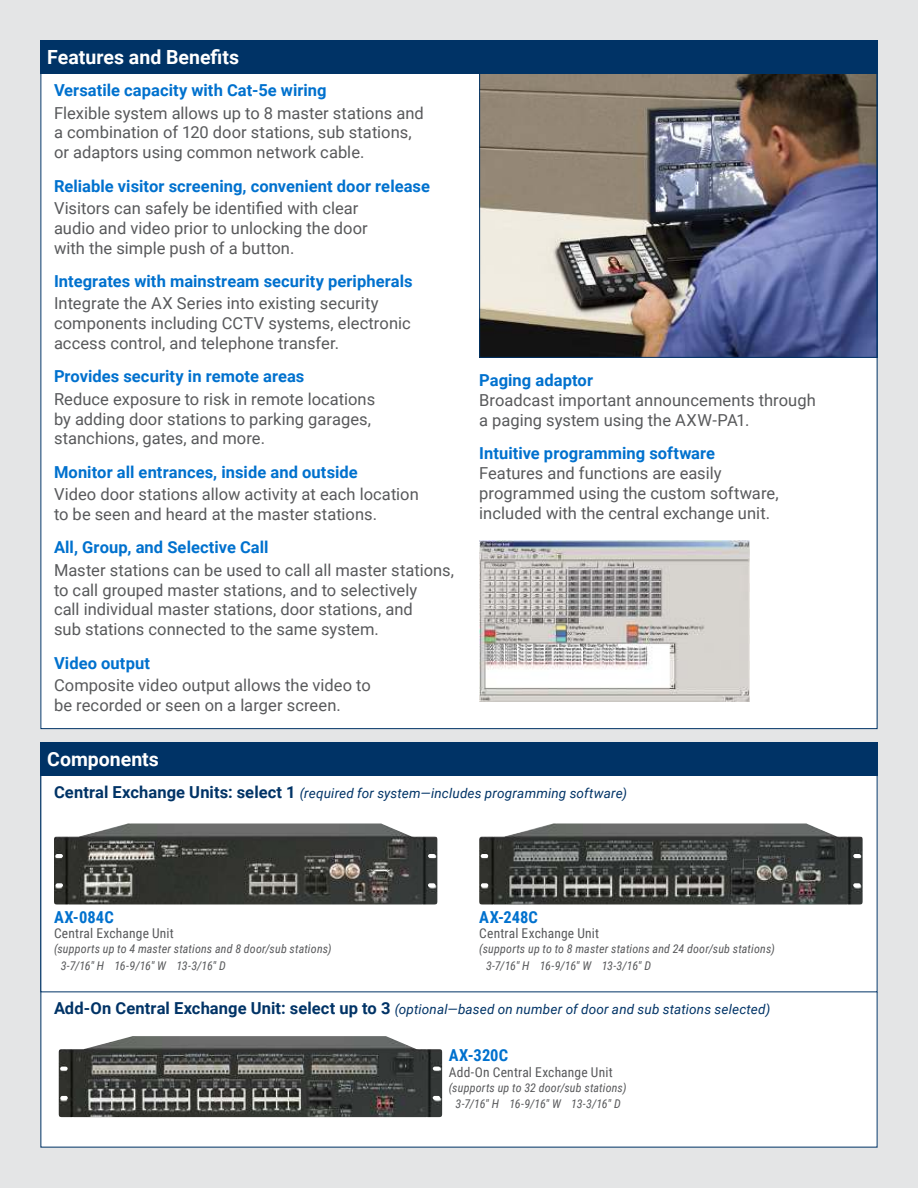
<style>
.page{position:relative;width:918px;height:1188px;background:#e4e5e6}
.page>*{position:absolute;margin:0;border:0;box-sizing:border-box;transform-origin:0 0}
.t1{font:700 19.5px "Roboto";color:#fff}
.t2{font:16.5px/19.8px "Roboto";color:#58595b}
.t3{font:700 16.5px "Roboto";letter-spacing:.005em;color:#0071ce}
.t4{font:700 16.5px "Roboto Condensed";letter-spacing:.01em;color:#0071ce}
.t5{font:italic 13.5px "Roboto";letter-spacing:.01em;color:#036}
.t6{font:13.5px "Roboto Condensed";letter-spacing:.015em;color:#58595b}
.t7{font:italic 12px/16.6px "Roboto Condensed";letter-spacing:.015em;color:#58595b}
.s1{font-weight:700;font-style:normal;font-size:16.5px}
</style>
<div class="page">
<div style="left:41px;top:743px;width:836px;height:404px;background:#fff"></div>
<div style="left:41px;top:41px;width:836px;height:688px;background:#fff"></div>
<img style="left:481px;top:74px;width:394px;height:282px">
<div style="left:41px;top:40px;width:837px;height:34px;background:#036"></div>
<div style="left:41px;top:742px;width:837px;height:34px;background:#036"></div>
<img style="left:54px;top:824px;width:383px;height:81px">
<img style="left:479px;top:824px;width:384px;height:81px">
<img style="left:59px;top:1036px;width:383px;height:81px">
<img style="left:479px;top:540px;width:270px;height:162px">
<p class="t1" style="left:47px;top:44px;width:193px">Features and Benefits</p>
<p class="t3" style="left:54px;top:84px;width:274px">Versatile capacity with Cat‑5e wiring</p>
<p class="t2" style="left:54px;top:103px;width:371px">Flexible system allows up to 8 master stations and a combination of 120 door stations, sub stations, or adaptors using common network cable.</p>
<p class="t3" style="left:54px;top:179px;width:377px">Reliable visitor screening, convenient door release</p>
<p class="t2" style="left:54px;top:198px;width:315px">Visitors can safely be identified with clear audio and video prior to unlocking the door with the simple push of a button.</p>
<p class="t3" style="left:54px;top:274px;width:360px">Integrates with mainstream security peripherals</p>
<p class="t2" style="left:54px;top:294px;width:358px">Integrate the AX Series into existing security components including CCTV systems, electronic access control, and telephone transfer.</p>
<p class="t3" style="left:54px;top:365px;width:252px">Provides security in remote areas</p>
<p class="t2" style="left:54px;top:389px;width:323px">Reduce exposure to risk in remote locations by adding door stations to parking garages, stanchions, gates, and more.</p>
<p class="t3" style="left:54px;top:460px;width:305px">Monitor all entrances, inside and outside</p>
<p class="t2" style="left:54px;top:485px;width:366px">Video door stations allow activity at each location to be seen and heard at the master stations.</p>
<p class="t3" style="left:54px;top:536px;width:216px">All, Group, and Selective Call</p>
<p class="t2" style="left:54px;top:560px;width:402px">Master stations can be used to call all master stations, to call grouped master stations, and to selectively<br>call individual master stations, door stations, and<br>sub stations connected to the same system.</p>
<p class="t3" style="left:54px;top:656px;width:98px">Video output</p>
<p class="t2" style="left:54px;top:675px;width:318px">Composite video output allows the video to be recorded or seen on a larger screen.</p>
<p class="t3" style="left:479px;top:374px;width:115px">Paging adaptor</p>
<p class="t2" style="left:479px;top:390px;width:338px">Broadcast important announcements through a paging system using the AXW-PA1.</p>
<p class="t3" style="left:479px;top:447px;width:238px">Intuitive programming software</p>
<p class="t2" style="left:479px;top:463px;width:301px">Features and functions are easily programmed using the custom software, included with the central exchange unit.</p>
<p class="t1" style="left:47px;top:751px;width:113px">Components</p>
<p class="t5" style="left:54px;top:787px;width:575px"><span class="s1">Central Exchange Units: select 1</span> (required for system—includes programming software)</p>
<p class="t4" style="left:54px;top:911px;width:61px">AX‑084C</p>
<p class="t6" style="left:54px;top:928px;width:121px">Central Exchange Unit</p>
<p class="t7" style="left:61px;top:942px;width:272px;text-indent:-7px">(supports up to 4 master stations and 8 door/sub stations)<br>3-7/16" H 16-9/16" W 13-3/16" D</p>
<p class="t4" style="left:479px;top:911px;width:60px">AX‑248C</p>
<p class="t6" style="left:479px;top:928px;width:121px">Central Exchange Unit</p>
<p class="t7" style="left:486px;top:942px;width:290px;text-indent:-7px">(supports up to to 8 master stations and 24 door/sub stations)<br>3-7/16" H 16-9/16" W 13-3/16" D</p>
<p class="t5" style="left:54px;top:1003px;width:718px"><span class="s1">Add‑On Central Exchange Unit: select up to 3</span> (optional—based on number of door and sub stations selected)</p>
<p class="t4" style="left:449px;top:1049px;width:61px">AX‑320C</p>
<p class="t6" style="left:449px;top:1066px;width:165px">Add‑On Central Exchange Unit</p>
<p class="t7" style="left:449px;top:1080px;width:179px;text-align:center">(supports up to 32 door/sub stations)<br>3-7/16" H 16-9/16" W 13-3/16" D</p>
</div>
